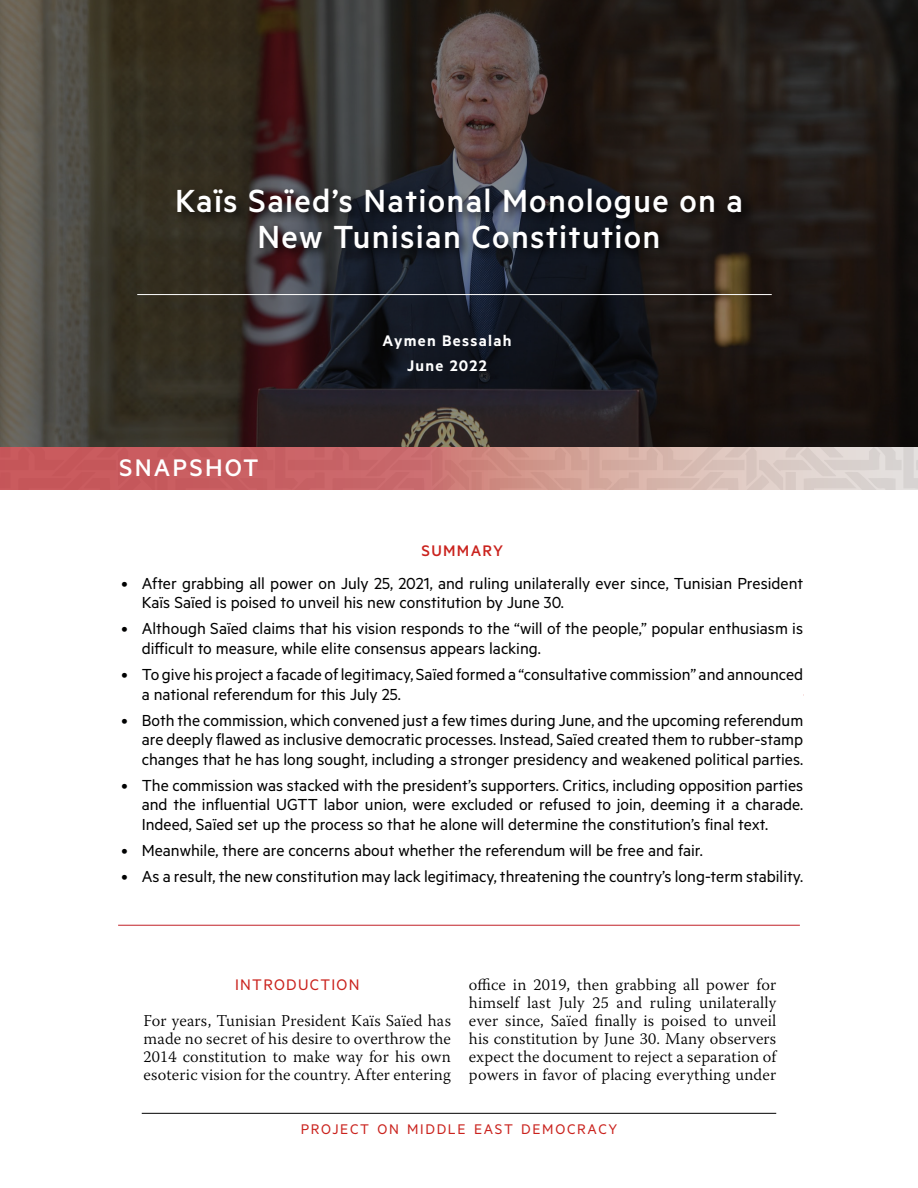
<style>
.page{position:relative;width:918px;height:1188px;background:#fff}
.page>*{position:absolute;margin:0;border:0;box-sizing:border-box;transform-origin:0 0}
.t1{font:500 36px/36px "Metric";letter-spacing:.035em;color:#fff;text-align:center}
.t2{font:500 27px "Metric";letter-spacing:.08em;color:#fff}
.t3{font:18px/19.5px "Metric";color:#000101}
.t4{font:600 17.25px/24.8px "Metric";letter-spacing:.075em;color:#fff;text-align:center}
.t5{font:17.25px "Metric";letter-spacing:.075em;color:#ca221d}
.t6{font:500 17.25px "Metric";letter-spacing:.075em;color:#ca221d}
.t7{font:300 16.5px/18px "Warnock Pro";letter-spacing:.01em;color:#000;text-align:justify}
.t8{font:15.75px "Metric";letter-spacing:.105em;color:#ca221d}
</style>
<div class="page">
<hr style="left:142px;top:1113px;width:634px;height:1px;background:#000">
<svg style="left:0;top:447px;width:918px;height:43px;background:#cf8b88"></svg>
<svg style="left:0;top:0;width:918px;height:447px;background:#2f2925"></svg>
<hr style="left:137px;top:294px;width:635px;height:1px;background:#fff">
<div style="left:174px;top:185px;width:580px;height:76px;background:#000;opacity:.75"></div>
<hr style="left:118px;top:925px;width:682px;height:1px;background:#c12127">
<h1 class="t1" style="left:175px;top:181px;width:569px">Kaïs Saïed’s National Monologue on a<br>New Tunisian Constitution</h1>
<h2 class="t2" style="left:119px;top:452px;width:141px">SNAPSHOT</h2>
<p class="t4" style="left:382px;top:328px;width:131px">Aymen Bessalah<br>June 2022</p>
<p class="t6" style="left:422px;top:540px;width:83px">SUMMARY</p>
<p class="t3" style="left:142px;top:573px;width:663px;text-indent:-20px">• After grabbing all power on July 25, 2021, and ruling unilaterally ever since, Tunisian President<br>Kaïs Saïed is poised to unveil his new constitution by June 30.</p>
<p class="t3" style="left:142px;top:618px;width:663px;text-indent:-20px">• Although Saïed claims that his vision responds to the “will of the people,” popular enthusiasm is difficult to measure, while elite consensus appears lacking.</p>
<p class="t3" style="left:142px;top:664px;width:663px;text-indent:-20px">• To give his project a facade of legitimacy, Saïed formed a “consultative commission” and announced a national referendum for this July 25.</p>
<p class="t3" style="left:142px;top:710px;width:663px;text-align:justify;text-indent:-20px">• Both the commission, which convened just a few times during June, and the upcoming referendum are deeply flawed as inclusive democratic processes. Instead, Saïed created them to rubber-stamp changes that he has long sought, including a stronger presidency and weakened political parties.</p>
<p class="t3" style="left:142px;top:775px;width:663px;text-align:justify;text-indent:-20px">• The commission was stacked with the president’s supporters. Critics, including opposition parties and the influential UGTT labor union, were excluded or refused to join, deeming it a charade.<br>Indeed, Saïed set up the process so that he alone will determine the constitution’s final text.</p>
<p class="t3" style="left:122px;top:840px;width:583px">• Meanwhile, there are concerns about whether the referendum will be free and fair.</p>
<p class="t3" style="left:122px;top:866px;width:683px">• As a result, the new constitution may lack legitimacy, threatening the country’s long-term stability.</p>
<p class="t5" style="left:235px;top:975px;width:126px">INTRODUCTION</p>
<p class="t7" style="left:144px;top:1011px;width:309px">For years, Tunisian President Kaïs Saïed has made no secret of his desire to overthrow the 2014 constitution to make way for his own esoteric vision for the country. After entering</p>
<p class="t7" style="left:469px;top:975px;width:309px">office in 2019, then grabbing all power for himself last July 25 and ruling unilaterally ever since, Saïed finally is poised to unveil his constitution by June 30. Many observers expect the document to reject a separation of powers in favor of placing everything under</p>
<p class="t8" style="left:301px;top:1120px;width:318px">PROJECT ON MIDDLE EAST DEMOCRACY</p>
</div>
